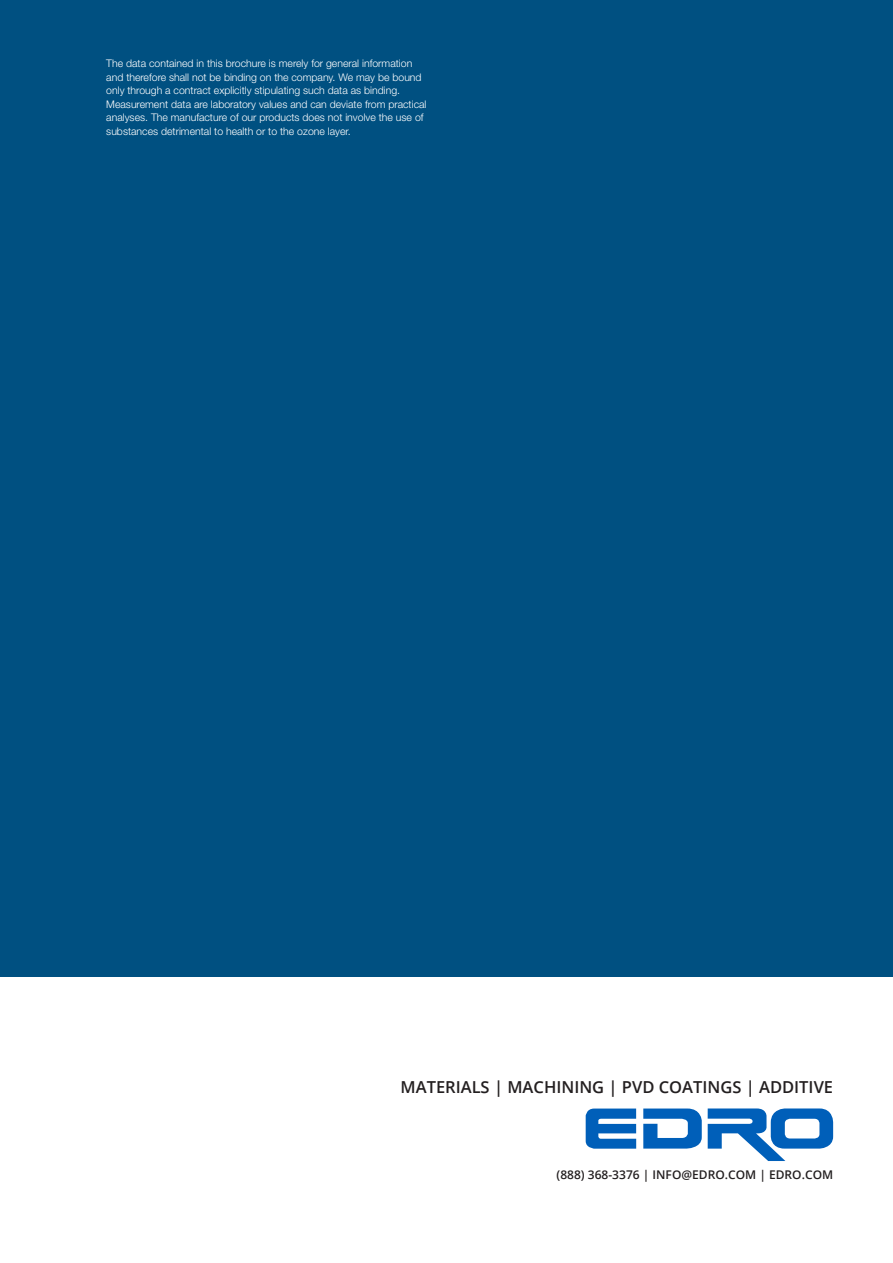
<style>
.page{position:relative;width:893px;height:1263px;background:#fff}
.page>*{position:absolute;margin:0;border:0;box-sizing:border-box;transform-origin:0 0}
.t1{font:600 16.5px "Open Sans";color:#231f20}
.t2{font:600 12px "Open Sans";color:#231f20}
.t3{font:300 10.5px/13.5px "Helvetica Neue LT Std";color:#fff}
</style>
<div class="page">
<div style="left:0;top:0;width:893px;height:978px;background:#005081"></div>
<svg style="left:586px;top:1108px;width:50px;height:41px"></svg>
<svg style="left:643px;top:1108px;width:59px;height:40px"></svg>
<svg style="left:708px;top:1108px;width:125px;height:53px"></svg>
<p class="t3" style="left:106px;top:56px;width:322px">The data contained in this brochure is merely for general information and therefore shall not be binding on the company. We may be bound only through a contract explicitly stipulating such data as binding.<br>Measurement data are laboratory values and can deviate from practical analyses. The manufacture of our products does not involve the use of substances detrimental to health or to the ozone layer.</p>
<h1 class="t1" style="left:401px;top:1075px;width:434px">MATERIALS | MACHINING | PVD COATINGS | ADDITIVE</h1>
<p class="t2" style="left:557px;top:1166px;width:278px">(888) 368-3376 | INFO@EDRO.COM | EDRO.COM</p>
</div>
